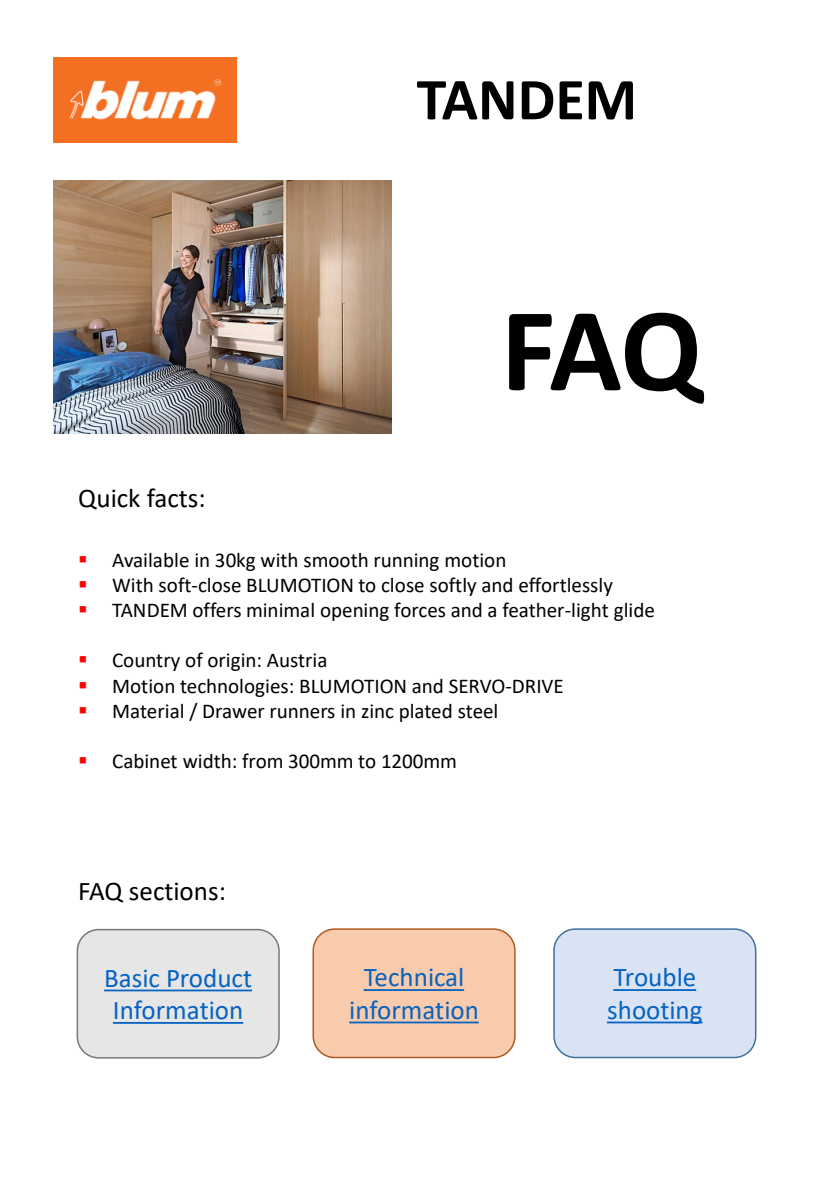
<style>
.page{position:relative;width:828px;height:1188px;background:#fff}
.page>*{position:absolute;margin:0;border:0;box-sizing:border-box;transform-origin:0 0}
.t1{font:700 120px "Calibri";color:#000}
.t2{font:700 60px "Calibri";color:#000}
.t3{font:27px/32.4px "Calibri";color:#0563c1;text-align:center}
.t4{font:27px "Calibri";color:#000}
.t5{font:21px "Calibri";color:#000}
.s1{color:#f00}
</style>
<div class="page">
<img style="left:53px;top:181px;width:338px;height:252px">
<img style="left:53px;top:58px;width:183px;height:84px">
<div style="left:77px;top:928px;width:202px;height:130px;background:#e7e6e6;border:2px solid #787878;border-radius:21px"></div>
<svg style="left:104px;top:989px;width:148px;height:2px"></svg>
<svg style="left:113px;top:1022px;width:130px;height:1px"></svg>
<div style="left:312px;top:928px;width:203px;height:129px;background:#f8cbad;border:2px solid #ae5a21;border-radius:21px"></div>
<svg style="left:363px;top:989px;width:101px;height:1px"></svg>
<svg style="left:349px;top:1021px;width:129px;height:2px"></svg>
<div style="left:553px;top:928px;width:203px;height:129px;background:#dae3f3;border:2px solid #41719c;border-radius:21px"></div>
<svg style="left:613px;top:989px;width:82px;height:1px"></svg>
<svg style="left:607px;top:1021px;width:95px;height:2px"></svg>
<h2 class="t2" style="left:416px;top:57px;width:222px">TANDEM</h2>
<p class="t4" style="left:78px;top:479px;width:129px">Quick facts:</p>
<h1 class="t1" style="left:500px;top:265px;width:203px">FAQ</h1>
<p class="t5" style="left:78px;top:545px;width:429px"><span class="s1">▪</span> Available in 30kg with smooth running motion</p>
<p class="t5" style="left:78px;top:570px;width:536px"><span class="s1">▪</span> With soft-close BLUMOTION to close softly and effortlessly</p>
<p class="t5" style="left:78px;top:595px;width:578px"><span class="s1">▪</span> TANDEM offers minimal opening forces and a feather-light glide</p>
<p class="t5" style="left:78px;top:645px;width:251px"><span class="s1">▪</span> Country of origin: Austria</p>
<p class="t5" style="left:78px;top:671px;width:487px"><span class="s1">▪</span> Motion technologies: BLUMOTION and SERVO-DRIVE</p>
<p class="t5" style="left:78px;top:696px;width:421px"><span class="s1">▪</span> Material / Drawer runners in zinc plated steel</p>
<p class="t5" style="left:78px;top:746px;width:380px"><span class="s1">▪</span> Cabinet width: from 300mm to 1200mm</p>
<p class="t4" style="left:78px;top:872px;width:149px">FAQ sections:</p>
<p class="t3" style="left:104px;top:960px;width:149px">Basic Product<br>Information</p>
<p class="t3" style="left:349px;top:960px;width:131px">Technical information</p>
<p class="t3" style="left:606px;top:960px;width:97px;text-align:left">Trouble shooting</p>
</div>
